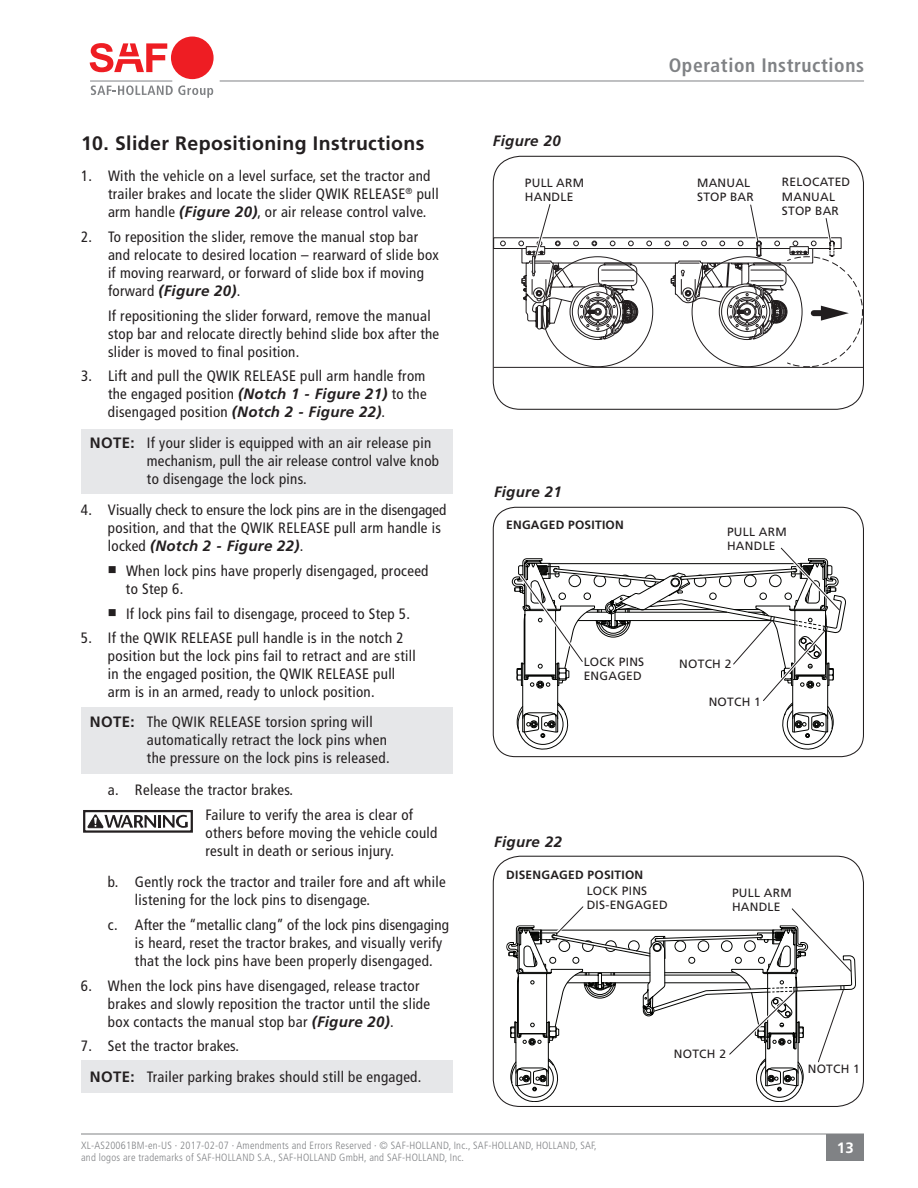
<style>
.page{position:relative;width:918px;height:1188px;background:#fff}
.page>*{position:absolute;margin:0;border:0;box-sizing:border-box;transform-origin:0 0}
._6_Section_Title{font:700 19.5px "Frutiger LT Std";letter-spacing:.02em;color:#231f20}
._4_Primary_Title_-_p{font:700 condensed 19.5px "Frutiger LT Std";letter-spacing:.03em;color:#808285}
._10_Numbered_Text{font:condensed 15px/18px "Frutiger LT Std";letter-spacing:.02em;color:#231f20}
._8_Notes_Copy{font:condensed 15px/18px "Frutiger LT Std";letter-spacing:.02em;color:#231f20}
._10_Numbered_Text-2{font:condensed 15px/18px "Frutiger LT Std";color:#231f20}
._11_Bullet_w_numbere{font:condensed 15px/18px "Frutiger LT Std";letter-spacing:.02em;color:#231f20}
._7_Body_Copy_Caution{font:condensed 15px/18px "Frutiger LT Std";letter-spacing:.02em;color:#231f20}
._12_Figure_Number{font:italic 700 15px "Frutiger LT Std";letter-spacing:.02em;color:#231f20}
.t1{font:700 15px "Frutiger LT Std";color:#fff}
._13_Graphic_Callouts{font:12px/14.4px "Frutiger LT Std";letter-spacing:.02em;color:#231f20}
._13_Graphic_Callouts-2{font:700 12px "Frutiger LT Std";letter-spacing:.02em;color:#231f20}
.t2{font:300 condensed 10.5px/12.6px "Frutiger LT Std";letter-spacing:.02em;color:#808285}
.s1{font-weight:700;font-style:italic;font-stretch:normal}
.s2{font-weight:700;font-stretch:normal}
</style>
<div class="page">
<div style="left:827px;top:1134px;width:37px;height:27px;background:#808285"></div>
<hr style="left:81px;top:1134px;width:783px;height:1px;background:#808285">
<hr style="left:220px;top:81px;width:644px;height:1px;background:#808285">
<svg style="left:91px;top:85px;width:122px;height:13px"></svg>
<hr style="left:90px;top:81px;width:82px;height:1px;background:#808285">
<div style="left:171px;top:37px;width:43px;height:42px;background:#ee1d23;border-radius:50%"></div>
<svg style="left:90px;top:43px;width:77px;height:29px"></svg>
<div style="left:81px;top:1061px;width:371px;height:32px;background:#e6e7e9"></div>
<div style="left:81px;top:707px;width:371px;height:67px;background:#e6e7e9"></div>
<div style="left:81px;top:429px;width:371px;height:65px;background:#e6e7e9"></div>
<div style="left:83px;top:810px;width:110px;height:23px;border:2px solid #231f20"></div>
<svg style="left:88px;top:815px;width:100px;height:13px"></svg>
<div style="left:493px;top:507px;width:371px;height:250px;border:1px solid #231f20;border-radius:22px"></div>
<svg style="left:506px;top:856px;width:350px;height:246px"></svg>
<svg style="left:512px;top:547px;width:334px;height:202px"></svg>
<svg style="left:493px;top:201px;width:370px;height:166px"></svg>
<hr style="left:494px;top:367px;width:369px;height:1px;background:#231f20">
<p class="_6_Section_Title" style="left:81px;top:131px;width:345px">10. Slider Repositioning Instructions</p>
<p class="_10_Numbered_Text" style="left:108px;top:167px;width:332px;text-indent:-27px">1. With the vehicle on a level surface, set the tractor and trailer brakes and locate the slider QWIK RELEASE<sup>®</sup> pull arm handle <span class="s1">(Figure 20)</span>, or air release control valve.</p>
<p class="_10_Numbered_Text" style="left:108px;top:228px;width:333px;text-indent:-27px">2. To reposition the slider, remove the manual stop bar and relocate to desired location – rearward of slide box if moving rearward, or forward of slide box if moving forward <span class="s1">(Figure 20)</span>.</p>
<p class="_10_Numbered_Text" style="left:108px;top:307px;width:333px">If repositioning the slider forward, remove the manual stop bar and relocate directly behind slide box after the slider is moved to final position.</p>
<p class="_10_Numbered_Text" style="left:108px;top:367px;width:320px;text-align:justify;text-indent:-27px">3. Lift and pull the QWIK RELEASE pull arm handle from the engaged position <span class="s1">(Notch 1 - Figure 21)</span> to the disengaged position <span class="s1">(Notch 2 - Figure 22)</span>.</p>
<p class="_8_Notes_Copy" style="left:147px;top:433px;width:293px;text-indent:-57px"><span class="s2">NOTE:</span> If your slider is equipped with an air release pin mechanism, pull the air release control valve knob to disengage the lock pins.</p>
<p class="_10_Numbered_Text-2" style="left:108px;top:501px;width:340px;text-indent:-27px">4. Visually check to ensure the lock pins are in the disengaged position, and that the QWIK RELEASE pull arm handle is locked <span class="s1">(Notch 2 - Figure 22)</span>.</p>
<p class="_11_Bullet_w_numbere" style="left:126px;top:562px;width:304px;text-indent:-18px">■ When lock pins have properly disengaged, proceed to Step 6.</p>
<p class="_11_Bullet_w_numbere" style="left:108px;top:604px;width:303px">■ If lock pins fail to disengage, proceed to Step 5.</p>
<p class="_10_Numbered_Text" style="left:108px;top:629px;width:309px;text-indent:-27px">5. If the QWIK RELEASE pull handle is in the notch 2 position but the lock pins fail to retract and are still in the engaged position, the QWIK RELEASE pull arm is in an armed, ready to unlock position.</p>
<p class="_8_Notes_Copy" style="left:147px;top:713px;width:244px;text-indent:-57px"><span class="s2">NOTE:</span> The QWIK RELEASE torsion spring will automatically retract the lock pins when the pressure on the lock pins is released.</p>
<p class="_10_Numbered_Text" style="left:108px;top:781px;width:187px">a. Release the tractor brakes.</p>
<p class="_7_Body_Copy_Caution" style="left:206px;top:806px;width:233px">Failure to verify the area is clear of others before moving the vehicle could result in death or serious injury.</p>
<p class="_10_Numbered_Text" style="left:135px;top:873px;width:312px;text-indent:-27px">b. Gently rock the tractor and trailer fore and aft while listening for the lock pins to disengage.</p>
<p class="_10_Numbered_Text" style="left:135px;top:916px;width:315px;text-indent:-27px">c. After the “metallic clang” of the lock pins disengaging is heard, reset the tractor brakes, and visually verify that the lock pins have been properly disengaged.</p>
<p class="_10_Numbered_Text" style="left:108px;top:977px;width:324px;text-indent:-27px">6. When the lock pins have disengaged, release tractor brakes and slowly reposition the tractor until the slide box contacts the manual stop bar <span class="s1">(Figure 20)</span>.</p>
<p class="_10_Numbered_Text" style="left:81px;top:1037px;width:160px">7. Set the tractor brakes.</p>
<p class="_8_Notes_Copy" style="left:90px;top:1067px;width:333px"><span class="s2">NOTE:</span> Trailer parking brakes should still be engaged.</p>
<p class="_12_Figure_Number" style="left:493px;top:132px;width:69px">Figure 20</p>
<p class="_13_Graphic_Callouts" style="left:525px;top:176px;width:61px">PULL ARM<br>HANDLE</p>
<p class="_4_Primary_Title_-_p" style="left:669px;top:53px;width:197px">Operation Instructions</p>
<p class="_13_Graphic_Callouts" style="left:697px;top:176px;width:58px">MANUAL<br>STOP BAR</p>
<p class="_13_Graphic_Callouts" style="left:782px;top:175px;width:70px">RELOCATED<br>MANUAL<br>STOP BAR</p>
<p class="_12_Figure_Number" style="left:494px;top:482px;width:69px">Figure 21</p>
<p class="_13_Graphic_Callouts-2" style="left:506px;top:518px;width:119px">ENGAGED POSITION</p>
<p class="_13_Graphic_Callouts" style="left:727px;top:525px;width:61px">PULL ARM<br>HANDLE</p>
<p class="_13_Graphic_Callouts" style="left:584px;top:654px;width:62px">LOCK PINS<br>ENGAGED</p>
<p class="_13_Graphic_Callouts" style="left:679px;top:657px;width:54px">NOTCH 2</p>
<p class="_13_Graphic_Callouts" style="left:709px;top:695px;width:54px">NOTCH 1</p>
<p class="_12_Figure_Number" style="left:494px;top:833px;width:69px">Figure 22</p>
<p class="_13_Graphic_Callouts-2" style="left:506px;top:868px;width:139px">DISENGAGED POSITION</p>
<p class="_13_Graphic_Callouts" style="left:587px;top:884px;width:83px">LOCK PINS<br>DIS-ENGAGED</p>
<p class="_13_Graphic_Callouts" style="left:732px;top:885px;width:61px">PULL ARM<br>HANDLE</p>
<p class="_13_Graphic_Callouts" style="left:674px;top:1047px;width:54px">NOTCH 2</p>
<p class="_13_Graphic_Callouts" style="left:808px;top:1062px;width:54px">NOTCH 1</p>
<p class="t2" style="left:81px;top:1139px;width:517px">XL-AS20061BM-en-US · 2017-02-07 · Amendments and Errors Reserved · © SAF-HOLLAND, Inc., SAF-HOLLAND, HOLLAND, SAF, and logos are trademarks of SAF-HOLLAND S.A., SAF-HOLLAND GmbH, and SAF-HOLLAND, Inc.</p>
<p class="t1" style="left:837px;top:1139px;width:18px">13</p>
</div>
